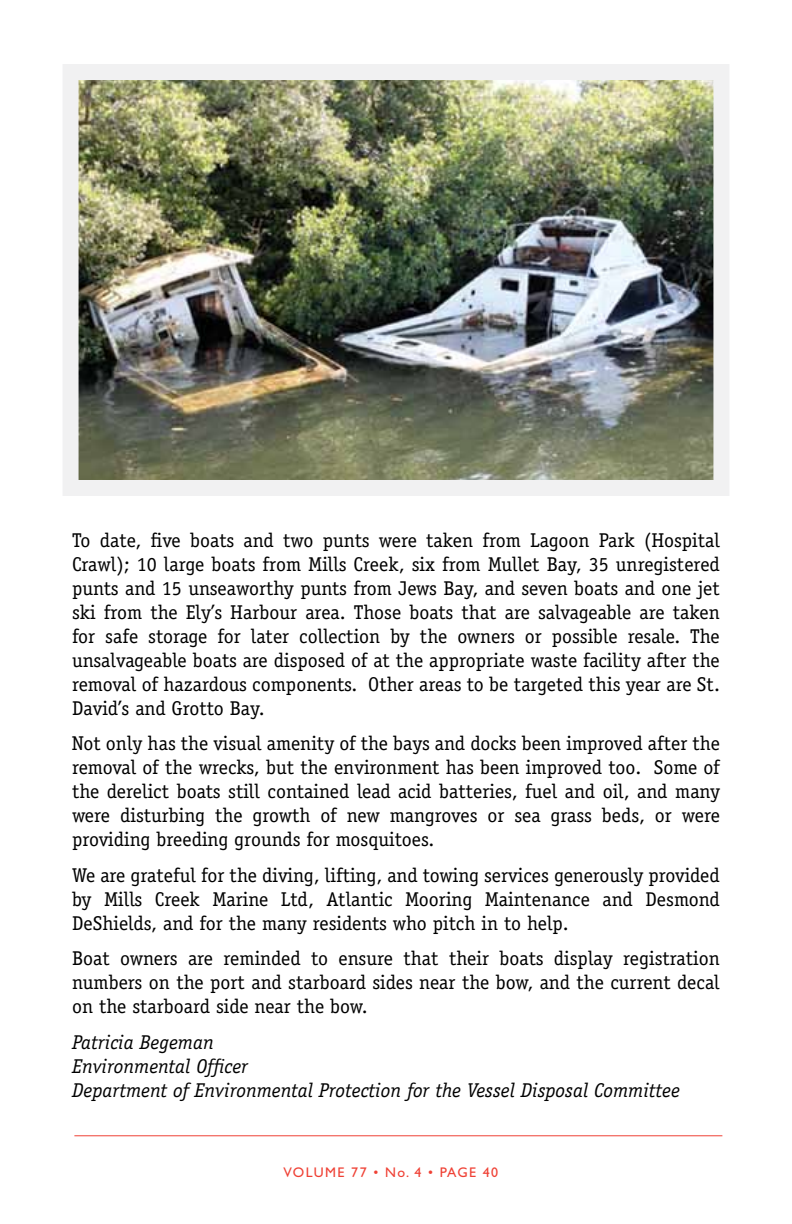
<style>
.page{position:relative;width:792px;height:1224px;background:#fff}
.page>*{position:absolute;margin:0;border:0;box-sizing:border-box;transform-origin:0 0}
.t1{font:20px/24px "Officina Serif";color:#000;text-align:justify}
.t2{font:italic 20px/24px "Officina Serif";color:#000}
.t3{font:14px "Gill Sans";letter-spacing:.1em;color:#ef4135}
</style>
<div class="page">
<hr style="left:74px;top:1135px;width:648px;height:1px;background:#ef4135">
<img style="left:80px;top:81px;width:632px;height:398px">
<div style="left:63px;top:64px;width:666px;height:432px;border:16px solid #f1f1f2"></div>
<p class="t1" style="left:72px;top:528px;width:650px">To date, five boats and two punts were taken from Lagoon Park (Hospital Crawl); 10 large boats from Mills Creek, six from Mullet Bay, 35 unregistered punts and 15 unseaworthy punts from Jews Bay, and seven boats and one jet ski from the Ely’s Harbour area. Those boats that are salvageable are taken for safe storage for later collection by the owners or possible resale. The unsalvageable boats are disposed of at the appropriate waste facility after the removal of hazardous components. Other areas to be targeted this year are St.<br>David’s and Grotto Bay.</p>
<p class="t1" style="left:72px;top:731px;width:650px">Not only has the visual amenity of the bays and docks been improved after the removal of the wrecks, but the environment has been improved too. Some of the derelict boats still contained lead acid batteries, fuel and oil, and many were disturbing the growth of new mangroves or sea grass beds, or were providing breeding grounds for mosquitoes.</p>
<p class="t1" style="left:72px;top:863px;width:649px">We are grateful for the diving, lifting, and towing services generously provided by Mills Creek Marine Ltd, Atlantic Mooring Maintenance and Desmond DeShields, and for the many residents who pitch in to help.</p>
<p class="t1" style="left:72px;top:946px;width:649px">Boat owners are reminded to ensure that their boats display registration numbers on the port and starboard sides near the bow, and the current decal on the starboard side near the bow.</p>
<p class="t2" style="left:72px;top:1030px;width:610px">Patricia Begeman<br>Environmental Officer<br>Department of Environmental Protection for the Vessel Disposal Committee</p>
<p class="t3" style="left:283px;top:1164px;width:216px">VOLUME 77 • No. 4 • PAGE 40</p>
</div>
